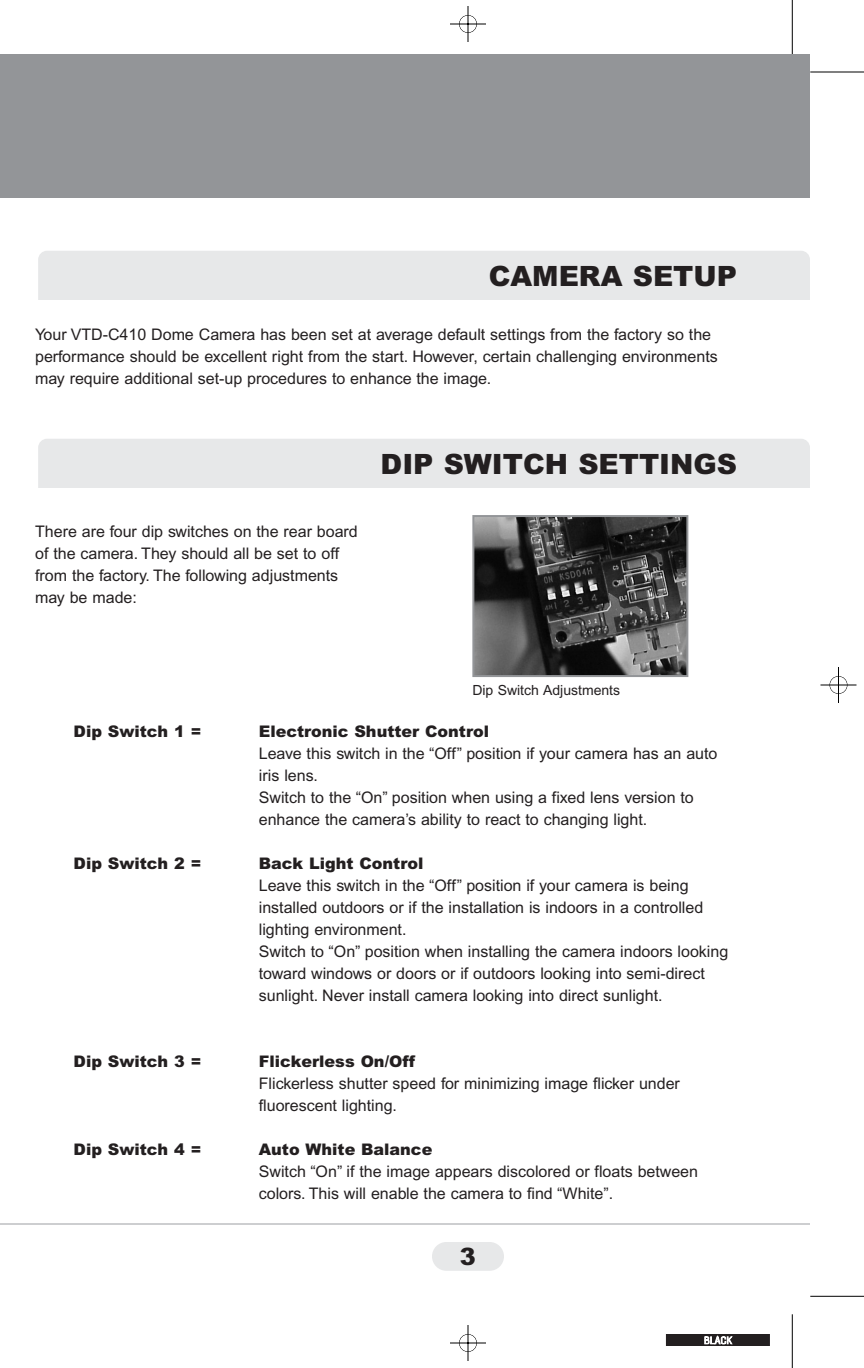
<style>
.page{position:relative;width:864px;height:1368px;background:#fff}
.page>*{position:absolute;margin:0;border:0;box-sizing:border-box;transform-origin:0 0}
.t1{font:900 28px "Arial";color:#231f20}
.t2{font:900 24px "Arial";color:#231f20}
.t3{font:16px/22px "Arial";color:#231f20}
.t4{font:900 16px "Arial";color:#231f20}
.t5{font:14px "Arial";color:#231f20}
.t6{font:300 condensed 10px "Akzidenz Grotesk BE";letter-spacing:-.01em;color:#fff;scale:1.6 1}
.s1{font-weight:900}
</style>
<div class="page">
<hr style="left:810px;top:72px;width:54px;height:1px;background:#000">
<hr style="left:792px;top:0;width:1px;height:54px;background:#000">
<hr style="left:450px;top:24px;width:36px;height:1px;background:#000">
<hr style="left:468px;top:6px;width:1px;height:36px;background:#000">
<div style="left:459px;top:15px;width:18px;height:18px;border:1px solid #000;border-radius:50%"></div>
<hr style="left:450px;top:1343px;width:36px;height:1px;background:#000">
<hr style="left:468px;top:1325px;width:1px;height:36px;background:#000">
<div style="left:459px;top:1334px;width:18px;height:18px;border:1px solid #000;border-radius:50%"></div>
<hr style="left:820px;top:685px;width:36px;height:1px;background:#000">
<hr style="left:838px;top:667px;width:1px;height:36px;background:#000">
<div style="left:830px;top:676px;width:17px;height:18px;border:1px solid #000;border-radius:50%"></div>
<hr style="left:810px;top:1296px;width:54px;height:1px;background:#000">
<hr style="left:792px;top:1314px;width:1px;height:54px;background:#000">
<div style="left:666px;top:1334px;width:104px;height:12px;background:#231f20"></div>
<div style="left:0;top:54px;width:810px;height:144px;background:#939598"></div>
<div style="left:432px;top:1242px;width:72px;height:29px;background:#e7e8e9;border-radius:14px"></div>
<hr style="left:0;top:1223px;width:810px;height:2px;background:#cdced0">
<div style="left:38px;top:251px;width:772px;height:72px;background:#e7e8e9;border-radius:9px"></div>
<div style="left:38px;top:300px;width:772px;height:26px;background:#fff"></div>
<div style="left:38px;top:439px;width:772px;height:72px;background:#e7e8e9;border-radius:9px"></div>
<div style="left:38px;top:488px;width:772px;height:26px;background:#fff"></div>
<img style="left:475px;top:518px;width:210px;height:156px">
<div style="left:472px;top:515px;width:216px;height:162px;border:2px solid #939598"></div>
<p class="t1" style="left:489px;top:266px;width:250px">CAMERA SETUP</p>
<p class="t3" style="left:35px;top:325px;width:684px">Your VTD-C410 Dome Camera has been set at average default settings from the factory so the performance should be excellent right from the start. However, certain challenging environments may require additional set-up procedures to enhance the image.</p>
<p class="t3" style="left:35px;top:522px;width:324px">There are four dip switches on the rear board of the camera. They should all be set to off from the factory. The following adjustments may be made:</p>
<p class="t1" style="left:381px;top:454px;width:358px">DIP SWITCH SETTINGS</p>
<p class="t4" style="left:74px;top:726px;width:129px">Dip Switch 1 =</p>
<p class="t4" style="left:74px;top:858px;width:129px">Dip Switch 2 =</p>
<p class="t4" style="left:74px;top:1056px;width:129px">Dip Switch 3 =</p>
<p class="t4" style="left:74px;top:1144px;width:129px">Dip Switch 4 =</p>
<p class="t5" style="left:472px;top:685px;width:149px">Dip Switch Adjustments</p>
<p class="t3" style="left:259px;top:722px;width:460px"><span class="s1">Electronic Shutter Control<br></span>Leave this switch in the “Off” position if your camera has an auto iris lens.<br>Switch to the “On” position when using a fixed lens version to enhance the camera’s ability to react to changing light.</p>
<p class="t3" style="left:259px;top:854px;width:471px"><span class="s1">Back Light Control<br></span>Leave this switch in the “Off” position if your camera is being installed outdoors or if the installation is indoors in a controlled lighting environment.<br>Switch to “On” position when installing the camera indoors looking toward windows or doors or if outdoors looking into semi-direct sunlight. Never install camera looking into direct sunlight.</p>
<p class="t3" style="left:259px;top:1052px;width:423px"><span class="s1">Flickerless On/Off<br></span>Flickerless shutter speed for minimizing image flicker under fluorescent lighting.</p>
<p class="t3" style="left:259px;top:1140px;width:441px"><span class="s1">Auto White Balance<br></span>Switch “On” if the image appears discolored or floats between colors. This will enable the camera to find “White”.</p>
<p class="t2" style="left:460px;top:1248px;width:18px">3</p>
<p class="t6" style="left:704px;top:1337px;width:19px">BLACK</p>
</div>
